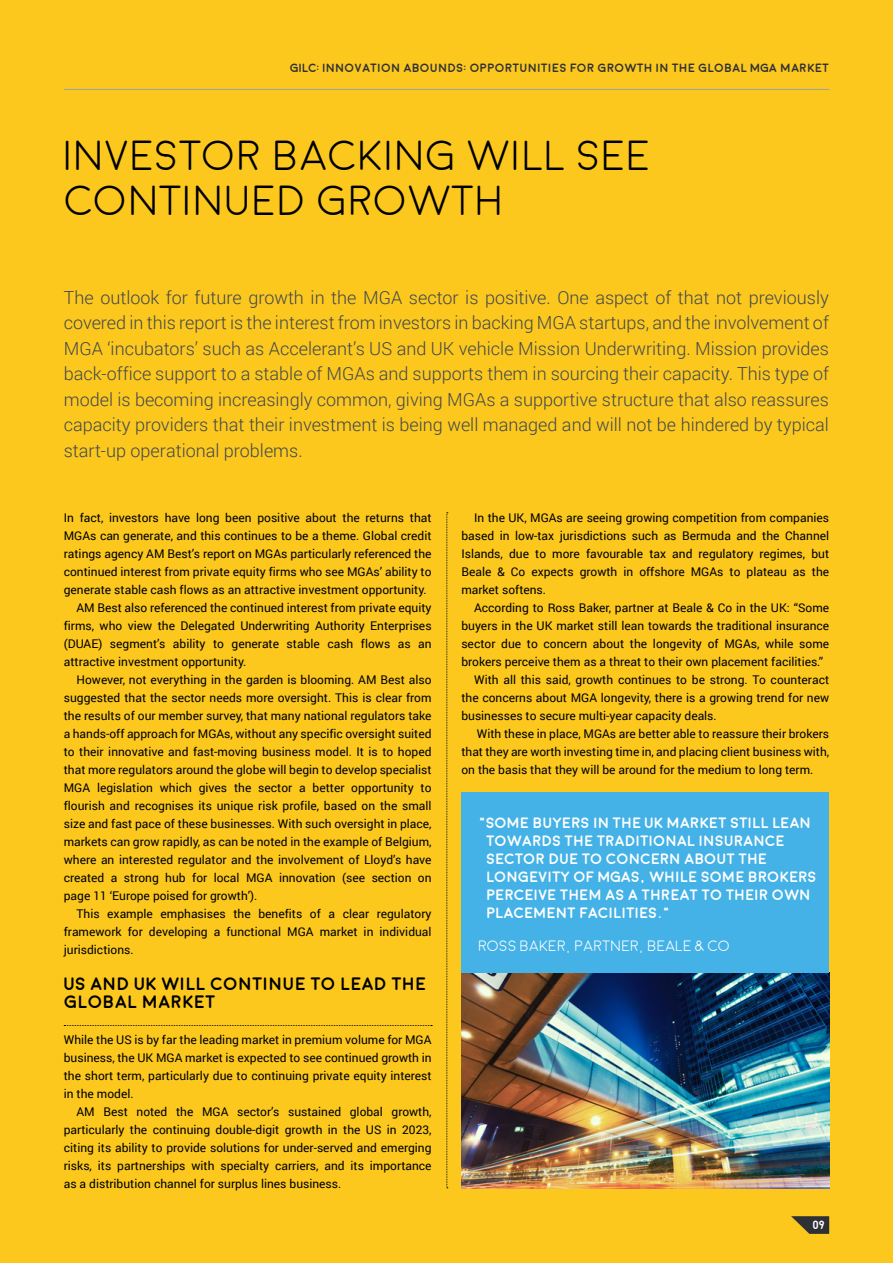
<style>
.page{position:relative;width:893px;height:1263px;background:#fcc81d}
.page>*{position:absolute;margin:0;border:0;box-sizing:border-box;transform-origin:0 0}
.t1{font:300 42px/45px "Moon";color:#000}
.t2{font:300 18px/25.5px "Roboto";color:#41474f;text-align:justify}
.t3{font:700 18px/18px "Moon";color:#000}
.t4{font:700 15px/18px "Moon";letter-spacing:-.015em;color:#fff}
.t5{font:300 15px "Moon";letter-spacing:-.01em;color:#fff}
.t6{font:12px/18px "Roboto";color:#000;text-align:justify}
.t7{font:700 12px "Moon";color:#2f3035}
.t8{font:700 12px "Moon";color:#fff}
</style>
<div class="page">
<img style="left:461px;top:972px;width:368px;height:216px">
<div style="left:461px;top:792px;width:368px;height:180px;background:#44b2e6"></div>
<svg style="left:446px;top:512px;width:2px;height:676px"></svg>
<svg style="left:64px;top:1025px;width:368px;height:1px"></svg>
<svg style="left:791px;top:1216px;width:38px;height:18px"></svg>
<hr style="left:64px;top:89px;width:765px;height:1px;background:#a19da7">
<p class="t7" style="left:290px;top:62px;width:541px">GILC: INNOVATION ABOUNDS: OPPORTUNITIES FOR GROWTH IN THE GLOBAL MGA MARKET</p>
<h1 class="t1" style="left:64px;top:134px;width:588px">INVESTOR BACKING WILL SEE<br>CONTINUED GROWTH</h1>
<p class="t2" style="left:64px;top:284px;width:767px">The outlook for future growth in the MGA sector is positive. One aspect of that not previously covered in this report is the interest from investors in backing MGA startups, and the involvement of MGA ‘incubators’ such as Accelerant’s US and UK vehicle Mission Underwriting. Mission provides back-office support to a stable of MGAs and supports them in sourcing their capacity. This type of model is becoming increasingly common, giving MGAs a supportive structure that also reassures capacity providers that their investment is being well managed and will not be hindered by typical start-up operational problems.</p>
<p class="t6" style="left:64px;top:508px;width:369px">In fact, investors have long been positive about the returns that</p>
<p class="t6" style="left:64px;top:526px;width:369px">MGAs can generate, and this continues to be a theme. Global credit</p>
<p class="t6" style="left:64px;top:544px;width:369px">ratings agency AM Best’s report on MGAs particularly referenced the</p>
<p class="t6" style="left:64px;top:562px;width:369px">continued interest from private equity firms who see MGAs’ ability to</p>
<p class="t6" style="left:64px;top:580px;width:364px">generate stable cash flows as an attractive investment opportunity.</p>
<p class="t6" style="left:77px;top:598px;width:357px">AM Best also referenced the continued interest from private equity</p>
<p class="t6" style="left:64px;top:616px;width:369px">firms, who view the Delegated Underwriting Authority Enterprises</p>
<p class="t6" style="left:64px;top:634px;width:369px">(DUAE) segment’s ability to generate stable cash flows as an</p>
<p class="t6" style="left:64px;top:652px;width:184px">attractive investment opportunity.</p>
<p class="t6" style="left:77px;top:670px;width:357px">However, not everything in the garden is blooming. AM Best also</p>
<p class="t6" style="left:64px;top:688px;width:369px">suggested that the sector needs more oversight. This is clear from</p>
<p class="t6" style="left:64px;top:706px;width:369px">the results of our member survey, that many national regulators take</p>
<p class="t6" style="left:64px;top:724px;width:369px">a hands-off approach for MGAs, without any specific oversight suited</p>
<p class="t6" style="left:64px;top:742px;width:369px">to their innovative and fast-moving business model. It is to hoped</p>
<p class="t6" style="left:64px;top:760px;width:369px">that more regulators around the globe will begin to develop specialist</p>
<p class="t6" style="left:64px;top:778px;width:369px">MGA legislation which gives the sector a better opportunity to</p>
<p class="t6" style="left:64px;top:796px;width:369px">flourish and recognises its unique risk profile, based on the small</p>
<p class="t6" style="left:64px;top:814px;width:369px">size and fast pace of these businesses. With such oversight in place,</p>
<p class="t6" style="left:64px;top:832px;width:369px">markets can grow rapidly, as can be noted in the example of Belgium,</p>
<p class="t6" style="left:64px;top:850px;width:369px">where an interested regulator and the involvement of Lloyd’s have</p>
<p class="t6" style="left:64px;top:868px;width:369px">created a strong hub for local MGA innovation (see section on</p>
<p class="t6" style="left:64px;top:886px;width:195px">page 11 ‘Europe poised for growth’).</p>
<p class="t6" style="left:77px;top:904px;width:357px">This example emphasises the benefits of a clear regulatory</p>
<p class="t6" style="left:64px;top:922px;width:369px">framework for developing a functional MGA market in individual</p>
<p class="t6" style="left:64px;top:940px;width:71px">jurisdictions.</p>
<h2 class="t3" style="left:64px;top:975px;width:364px">US AND UK WILL CONTINUE TO LEAD THE<br>GLOBAL MARKET</h2>
<p class="t6" style="left:64px;top:1030px;width:369px">While the US is by far the leading market in premium volume for MGA business, the UK MGA market is expected to see continued growth in the short term, particularly due to continuing private equity interest in the model.</p>
<p class="t6" style="left:64px;top:1102px;width:369px;text-indent:13px">AM Best noted the MGA sector’s sustained global growth, particularly the continuing double-digit growth in the US in 2023, citing its ability to provide solutions for under-served and emerging risks, its partnerships with specialty carriers, and its importance as a distribution channel for surplus lines business.</p>
<p class="t6" style="left:461px;top:508px;width:369px;text-indent:13px">In the UK, MGAs are seeing growing competition from companies based in low-tax jurisdictions such as Bermuda and the Channel Islands, due to more favourable tax and regulatory regimes, but Beale &amp; Co expects growth in offshore MGAs to plateau as the market softens.</p>
<p class="t6" style="left:474px;top:598px;width:357px">According to Ross Baker, partner at Beale &amp; Co in the UK: “Some</p>
<p class="t6" style="left:461px;top:616px;width:369px">buyers in the UK market still lean towards the traditional insurance</p>
<p class="t6" style="left:461px;top:634px;width:369px">sector due to concern about the longevity of MGAs, while some</p>
<p class="t6" style="left:461px;top:652px;width:363px">brokers perceive them as a threat to their own placement facilities.”</p>
<p class="t6" style="left:474px;top:670px;width:357px">With all this said, growth continues to be strong. To counteract</p>
<p class="t6" style="left:461px;top:688px;width:369px">the concerns about MGA longevity, there is a growing trend for new</p>
<p class="t6" style="left:461px;top:706px;width:257px">businesses to secure multi-year capacity deals.</p>
<p class="t6" style="left:477px;top:724px;width:354px">With these in place, MGAs are better able to reassure their brokers</p>
<p class="t6" style="left:461px;top:742px;width:369px">that they are worth investing time in, and placing client business with,</p>
<p class="t6" style="left:461px;top:760px;width:354px">on the basis that they will be around for the medium to long term.</p>
<p class="t4" style="left:486px;top:814px;width:332px;text-indent:-8px">“SOME BUYERS IN THE UK MARKET STILL LEAN TOWARDS THE TRADITIONAL INSURANCE SECTOR DUE TO CONCERN ABOUT THE LONGEVITY OF MGAS, WHILE SOME BROKERS PERCEIVE THEM AS A THREAT TO THEIR OWN PLACEMENT FACILITIES.”</p>
<p class="t5" style="left:478px;top:938px;width:253px">ROSS BAKER, PARTNER, BEALE &amp; CO</p>
<p class="t8" style="left:812px;top:1219px;width:14px">09</p>
</div>
